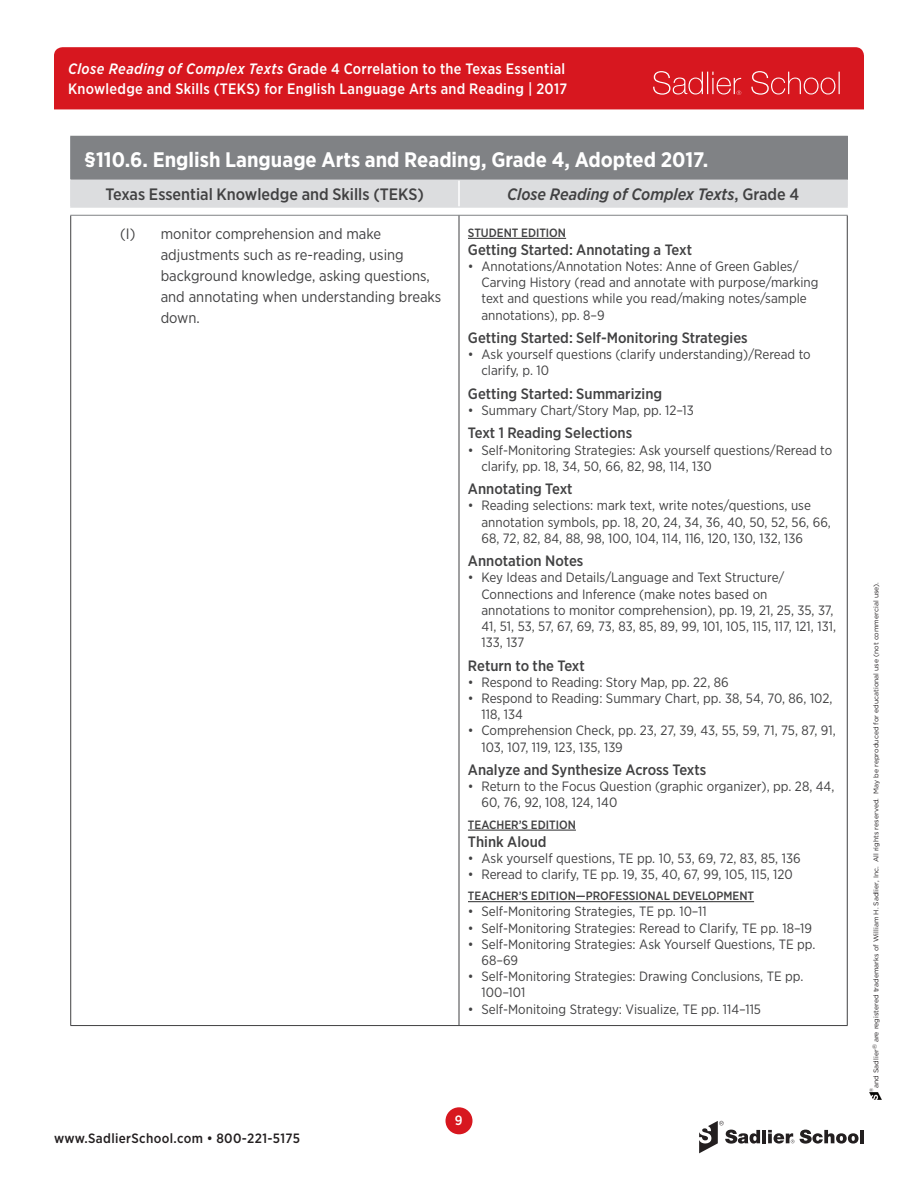
<style>
.page{position:relative;width:918px;height:1188px;background:#fff}
.page>*{position:absolute;margin:0;border:0;box-sizing:border-box;transform-origin:0 0}
.DOMAIN_PARAGRAPH{font:700 21px "Gotham Narrow";color:#fff}
.Table_header{font:500 16.5px "Gotham Narrow";color:#414142}
.Table_header-2{font:italic 500 16.5px "Gotham Narrow";color:#414142}
.New_Citations_Header{font:500 15px "Gotham Narrow";color:#414142}
.t1{font:15px/21px "Gotham Narrow";color:#414142}
.t2{font:500 15px/19.8px "Gotham Narrow";letter-spacing:.02em;color:#fff}
.t3{font:13.5px/16.2px "Gotham Narrow";color:#414142}
.t4{font:500 13.5px "Gotham Narrow";letter-spacing:.025em;color:#231f20}
.t5{font:500 13.5px "Gotham Narrow";color:#fff}
.Citation_Subhead{font:500 12px "Gotham Narrow";color:#414142}
.t6{font:6.9px "Gotham";color:#231f20}
.t7{font:4.8px "Gotham";color:#231f20}
.s1{font-style:italic}
.s2{font-style:normal}
</style>
<div class="page">
<svg style="left:869px;top:1093px;width:13px;height:7px"></svg>
<svg style="left:699px;top:1121px;width:61px;height:32px"></svg>
<hr style="left:762px;top:1130px;width:4px;height:13px;background:#231f20">
<svg style="left:800px;top:1130px;width:59px;height:14px"></svg>
<hr style="left:860px;top:1130px;width:4px;height:13px;background:#231f20">
<svg style="left:768px;top:1130px;width:26px;height:14px"></svg>
<div style="left:446px;top:1107px;width:27px;height:27px;background:#d7171f;border-radius:50%"></div>
<div style="left:54px;top:47px;width:810px;height:62px;background:#d7171f"></div>
<svg style="left:653px;top:71px;width:88px;height:24px;background:#dd3f45"></svg>
<svg style="left:751px;top:71px;width:89px;height:24px;background:#dc3940"></svg>
<div style="left:71px;top:136px;width:776px;height:44px;background:#808285"></div>
<hr style="left:847px;top:137px;width:1px;height:43px;background:#808285">
<hr style="left:70px;top:136px;width:389px;height:1px;background:#808285">
<hr style="left:70px;top:137px;width:1px;height:43px;background:#808285">
<hr style="left:459px;top:136px;width:389px;height:1px;background:#808285">
<div style="left:70px;top:180px;width:778px;height:27px;background:#dcdddf"></div>
<hr style="left:458px;top:181px;width:2px;height:26px;background:#fff">
<hr style="left:70px;top:207px;width:389px;height:1px;background:#dcdddf">
<hr style="left:459px;top:207px;width:389px;height:1px;background:#dcdddf">
<hr style="left:70px;top:215px;width:389px;height:1px;background:#808285">
<hr style="left:459px;top:215px;width:389px;height:1px;background:#808285">
<hr style="left:70px;top:1025px;width:389px;height:1px;background:#414142">
<hr style="left:459px;top:1025px;width:389px;height:1px;background:#414142">
<hr style="left:70px;top:216px;width:1px;height:809px;background:#414142">
<hr style="left:459px;top:216px;width:1px;height:809px;background:#414142">
<hr style="left:847px;top:216px;width:1px;height:809px;background:#414142">
<hr style="left:468px;top:238px;width:98px;height:1px;background:#414142">
<hr style="left:468px;top:830px;width:108px;height:1px;background:#414142">
<hr style="left:468px;top:901px;width:286px;height:1px;background:#414142">
<p class="t2" style="left:68px;top:59px;width:501px"><span class="s1">Close Reading of Complex Texts</span> Grade 4 Correlation to the Texas Essential<br>Knowledge and Skills (TEKS) for English Language Arts and Reading | 2017</p>
<p class="DOMAIN_PARAGRAPH" style="left:84px;top:146px;width:626px">§110.6. English Language Arts and Reading, Grade 4, Adopted 2017.</p>
<p class="Table_header" style="left:106px;top:184px;width:320px">Texas Essential Knowledge and Skills (TEKS)</p>
<p class="Table_header-2" style="left:507px;top:184px;width:293px">Close Reading of Complex Texts<span class="s2">, Grade 4</span></p>
<p class="t1" style="left:161px;top:223px;width:282px;text-indent:-40px">(I) monitor comprehension and make adjustments such as re-reading, using background knowledge, asking questions, and annotating when understanding breaks down.</p>
<p class="Citation_Subhead" style="left:468px;top:225px;width:100px">STUDENT EDITION</p>
<p class="New_Citations_Header" style="left:468px;top:240px;width:226px">Getting Started: Annotating a Text</p>
<p class="t3" style="left:481px;top:258px;width:339px;text-indent:-14px">• Annotations/Annotation Notes: Anne of Green Gables/ Carving History (read and annotate with purpose/marking text and questions while you read/making notes/sample annotations), pp. 8–9</p>
<p class="New_Citations_Header" style="left:468px;top:328px;width:281px">Getting Started: Self-Monitoring Strategies</p>
<p class="t3" style="left:481px;top:346px;width:331px;text-indent:-14px">• Ask yourself questions (clarify understanding)/Reread to clarify, p. 10</p>
<p class="New_Citations_Header" style="left:468px;top:384px;width:196px">Getting Started: Summarizing</p>
<p class="t3" style="left:468px;top:402px;width:227px">• Summary Chart/Story Map, pp. 12–13</p>
<p class="New_Citations_Header" style="left:468px;top:424px;width:166px">Text 1 Reading Selections</p>
<p class="t3" style="left:481px;top:442px;width:352px;text-indent:-14px">• Self-Monitoring Strategies: Ask yourself questions/Reread to clarify, pp. 18, 34, 50, 66, 82, 98, 114, 130</p>
<p class="New_Citations_Header" style="left:468px;top:479px;width:106px">Annotating Text</p>
<p class="t3" style="left:481px;top:497px;width:351px;text-indent:-14px">• Reading selections: mark text, write notes/questions, use annotation symbols, pp. 18, 20, 24, 34, 36, 40, 50, 52, 56, 66,<br>68, 72, 82, 84, 88, 98, 100, 104, 114, 116, 120, 130, 132, 136</p>
<p class="New_Citations_Header" style="left:468px;top:551px;width:117px">Annotation Notes</p>
<p class="t3" style="left:481px;top:569px;width:356px;text-indent:-14px">• Key Ideas and Details/Language and Text Structure/ Connections and Inference (make notes based on annotations to monitor comprehension), pp. 19, 21, 25, 35, 37, 41, 51, 53, 57, 67, 69, 73, 83, 85, 89, 99, 101, 105, 115, 117, 121, 131, 133, 137</p>
<p class="New_Citations_Header" style="left:468px;top:656px;width:118px">Return to the Text</p>
<p class="t3" style="left:468px;top:674px;width:262px">• Respond to Reading: Story Map, pp. 22, 86</p>
<p class="t3" style="left:481px;top:690px;width:352px;text-indent:-14px">• Respond to Reading: Summary Chart, pp. 38, 54, 70, 86, 102,<br>118, 134</p>
<p class="t3" style="left:481px;top:722px;width:356px;text-indent:-14px">• Comprehension Check, pp. 23, 27, 39, 43, 55, 59, 71, 75, 87, 91,<br>103, 107, 119, 123, 135, 139</p>
<p class="New_Citations_Header" style="left:468px;top:760px;width:240px">Analyze and Synthesize Across Texts</p>
<p class="t3" style="left:481px;top:778px;width:354px;text-indent:-14px">• Return to the Focus Question (graphic organizer), pp. 28, 44,<br>60, 76, 92, 108, 124, 140</p>
<p class="Citation_Subhead" style="left:468px;top:817px;width:109px">TEACHER’S EDITION</p>
<p class="New_Citations_Header" style="left:468px;top:832px;width:80px">Think Aloud</p>
<p class="t3" style="left:468px;top:850px;width:334px">• Ask yourself questions, TE pp. 10, 53, 69, 72, 83, 85, 136</p>
<p class="t3" style="left:468px;top:866px;width:326px">• Reread to clarify, TE pp. 19, 35, 40, 67, 99, 105, 115, 120</p>
<p class="Citation_Subhead" style="left:468px;top:888px;width:288px">TEACHER’S EDITION—PROFESSIONAL DEVELOPMENT</p>
<p class="t3" style="left:468px;top:903px;width:240px">• Self-Monitoring Strategies, TE pp. 10–11</p>
<p class="t3" style="left:468px;top:919px;width:346px">• Self-Monitoring Strategies: Reread to Clarify, TE pp. 18–19</p>
<p class="t3" style="left:481px;top:936px;width:336px;text-indent:-14px">• Self-Monitoring Strategies: Ask Yourself Questions, TE pp.<br>68–69</p>
<p class="t3" style="left:481px;top:968px;width:323px;text-indent:-14px">• Self-Monitoring Strategies: Drawing Conclusions, TE pp.<br>100–101</p>
<p class="t3" style="left:468px;top:1000px;width:295px">• Self-Monitoing Strategy: Visualize, TE pp. 114–115</p>
<p class="t4" style="left:54px;top:1129px;width:248px">www.SadlierSchool.com • 800-221-5175</p>
<p class="t5" style="left:455px;top:1112px;width:9px">9</p>
<p class="t6" style="left:872px;top:1088px;width:507px;rotate:-90deg">and Sadlier<sup>®</sup> are registered trademarks of William H. Sadlier, Inc. All rights reserved. May be reproduced for educational use (not commercial use).</p>
<p class="t7" style="left:868px;top:1092px;width:6px;rotate:-90deg">®</p>
</div>
